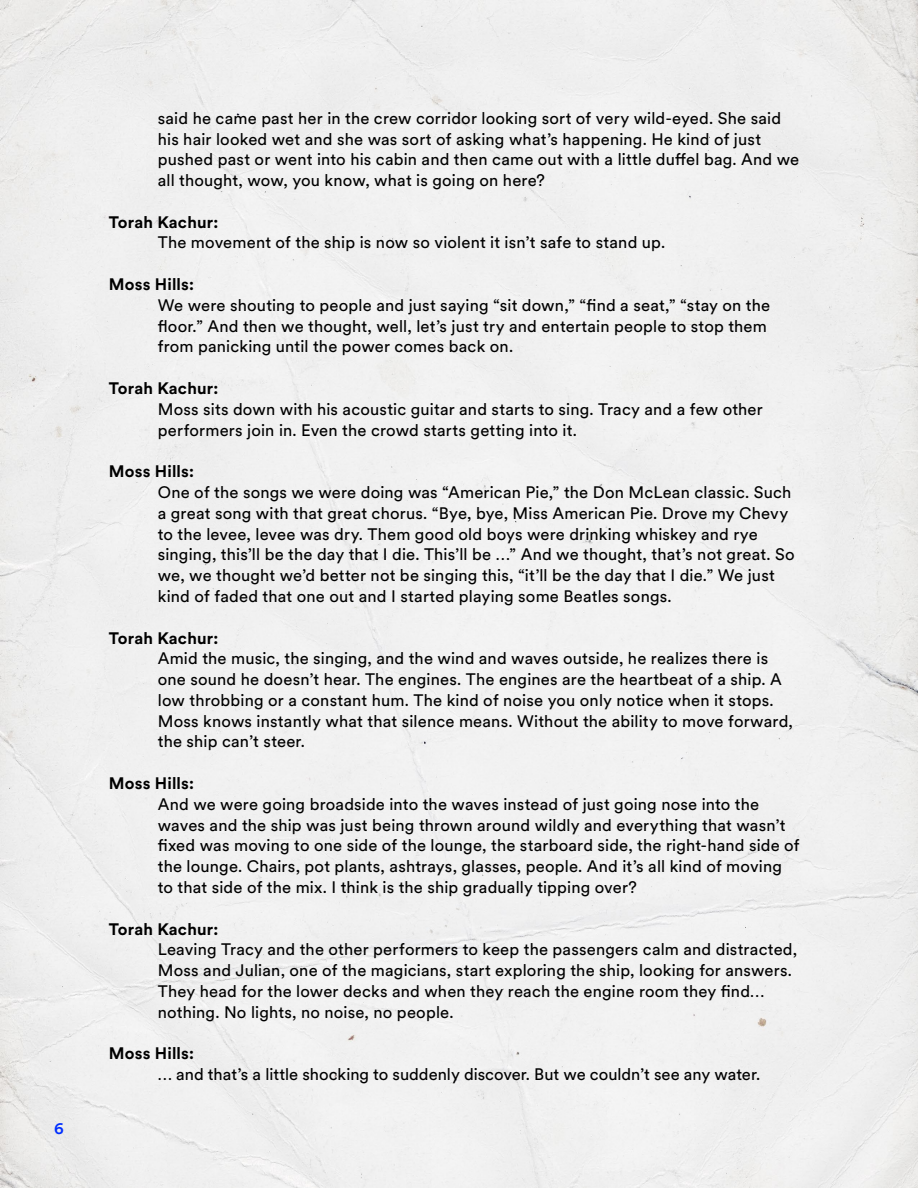
<style>
.page{position:relative;width:918px;height:1188px;background:#f0f0f0}
.page>*{position:absolute;margin:0;border:0;box-sizing:border-box;transform-origin:0 0}
.t1{font:16.5px/20.9px "Circular XX";letter-spacing:.01em;color:#000}
.t2{font:700 16.5px "Circular XX";letter-spacing:.01em;color:#000}
.t3{font:500 16.5px "Circular XX";color:#002eff}
</style>
<div class="page">
<p class="t3" style="left:54px;top:1117px;width:11px">6</p>
<p class="t1" style="left:158px;top:107px;width:643px">said he came past her in the crew corridor looking sort of very wild-eyed. She said his hair looked wet and she was sort of asking what’s happening. He kind of just pushed past or went into his cabin and then came out with a little duffel bag. And we all thought, wow, you know, what is going on here?</p>
<p class="t2" style="left:109px;top:211px;width:111px">Torah Kachur:</p>
<p class="t1" style="left:158px;top:232px;width:509px">The movement of the ship is now so violent it isn’t safe to stand up.</p>
<p class="t2" style="left:109px;top:273px;width:87px">Moss Hills:</p>
<p class="t1" style="left:158px;top:294px;width:614px">We were shouting to people and just saying “sit down,” “find a seat,” “stay on the floor.” And then we thought, well, let’s just try and entertain people to stop them from panicking until the power comes back on.</p>
<p class="t2" style="left:109px;top:377px;width:111px">Torah Kachur:</p>
<p class="t1" style="left:158px;top:398px;width:607px">Moss sits down with his acoustic guitar and starts to sing. Tracy and a few other performers join in. Even the crowd starts getting into it.</p>
<p class="t2" style="left:109px;top:460px;width:87px">Moss Hills:</p>
<p class="t1" style="left:158px;top:481px;width:639px">One of the songs we were doing was “American Pie,” the Don McLean classic. Such a great song with that great chorus. “Bye, bye, Miss American Pie. Drove my Chevy to the levee, levee was dry. Them good old boys were drinking whiskey and rye singing, this’ll be the day that I die. This’ll be …” And we thought, that’s not great. So we, we thought we’d better not be singing this, “it’ll be the day that I die.” We just kind of faded that one out and I started playing some Beatles songs.</p>
<p class="t2" style="left:109px;top:626px;width:111px">Torah Kachur:</p>
<p class="t1" style="left:158px;top:647px;width:637px">Amid the music, the singing, and the wind and waves outside, he realizes there is one sound he doesn’t hear. The engines. The engines are the heartbeat of a ship. A low throbbing or a constant hum. The kind of noise you only notice when it stops.<br>Moss knows instantly what that silence means. Without the ability to move forward, the ship can’t steer.</p>
<p class="t2" style="left:109px;top:772px;width:87px">Moss Hills:</p>
<p class="t1" style="left:158px;top:793px;width:643px">And we were going broadside into the waves instead of just going nose into the waves and the ship was just being thrown around wildly and everything that wasn’t fixed was moving to one side of the lounge, the starboard side, the right-hand side of the lounge. Chairs, pot plants, ashtrays, glasses, people. And it’s all kind of moving to that side of the mix. I think is the ship gradually tipping over?</p>
<p class="t2" style="left:109px;top:917px;width:111px">Torah Kachur:</p>
<p class="t1" style="left:158px;top:938px;width:641px">Leaving Tracy and the other performers to keep the passengers calm and distracted, Moss and Julian, one of the magicians, start exploring the ship, looking for answers.<br>They head for the lower decks and when they reach the engine room they find… nothing. No lights, no noise, no people.</p>
<p class="t2" style="left:109px;top:1042px;width:87px">Moss Hills:</p>
<p class="t1" style="left:158px;top:1063px;width:604px">… and that’s a little shocking to suddenly discover. But we couldn’t see any water.</p>
</div>
